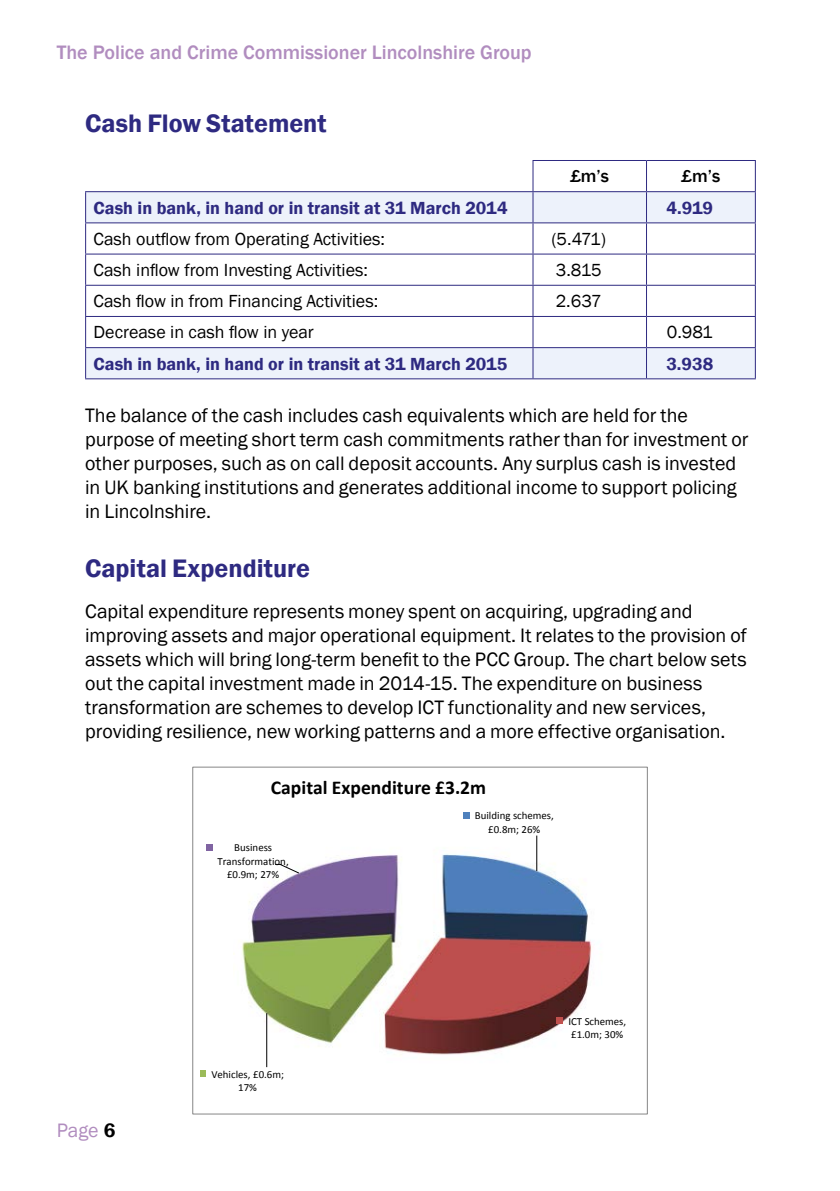
<style>
.page{position:relative;width:840px;height:1191px;background:#fff}
.page>*{position:absolute;margin:0;border:0;box-sizing:border-box;transform-origin:0 0}
.t1{font:600 26px "Franklin Gothic";color:#2e2a81}
.t2{font:20px/24px "Franklin Gothic";color:#000}
.t3{font:500 20px "Franklin Gothic";color:#b18dbf}
.t4{font:20px "Franklin Gothic";color:#b18dbf}
.t5{font:700 19.6px "Calibri";color:#000}
.t6{font:18px "Franklin Gothic";color:#000}
.t7{font:600 18px "Franklin Gothic";color:#2e2a81}
.t8{font:500 18px "Franklin Gothic";color:#000}
.t9{font:10.8px/13.4px "Calibri";color:#000;text-align:center}
.s1{font-weight:600;color:#000}
</style>
<div class="page">
<svg style="left:86px;top:192px;width:668px;height:186px"></svg>
<hr style="left:532px;top:160px;width:114px;height:1px;background:#2e2a81">
<hr style="left:532px;top:161px;width:1px;height:30px;background:#2e2a81">
<hr style="left:646px;top:160px;width:109px;height:1px;background:#2e2a81">
<hr style="left:645px;top:161px;width:1px;height:30px;background:#2e2a81">
<hr style="left:754px;top:161px;width:1px;height:30px;background:#2e2a81">
<hr style="left:85px;top:191px;width:447px;height:1px;background:#2e2a81">
<hr style="left:85px;top:192px;width:1px;height:30px;background:#2e2a81">
<hr style="left:532px;top:191px;width:114px;height:1px;background:#2e2a81">
<hr style="left:532px;top:192px;width:1px;height:30px;background:#2e2a81">
<hr style="left:646px;top:191px;width:109px;height:1px;background:#2e2a81">
<hr style="left:645px;top:192px;width:1px;height:30px;background:#2e2a81">
<hr style="left:754px;top:192px;width:1px;height:30px;background:#2e2a81">
<hr style="left:85px;top:222px;width:447px;height:1px;background:#2e2a81">
<hr style="left:85px;top:223px;width:1px;height:30px;background:#2e2a81">
<hr style="left:532px;top:222px;width:114px;height:1px;background:#2e2a81">
<hr style="left:532px;top:223px;width:1px;height:30px;background:#2e2a81">
<hr style="left:646px;top:222px;width:109px;height:1px;background:#2e2a81">
<hr style="left:645px;top:223px;width:1px;height:30px;background:#2e2a81">
<hr style="left:754px;top:223px;width:1px;height:30px;background:#2e2a81">
<hr style="left:85px;top:253px;width:447px;height:1px;background:#2e2a81">
<hr style="left:85px;top:254px;width:1px;height:31px;background:#2e2a81">
<hr style="left:532px;top:253px;width:114px;height:1px;background:#2e2a81">
<hr style="left:532px;top:254px;width:1px;height:31px;background:#2e2a81">
<hr style="left:646px;top:253px;width:109px;height:1px;background:#2e2a81">
<hr style="left:645px;top:254px;width:1px;height:31px;background:#2e2a81">
<hr style="left:754px;top:254px;width:1px;height:31px;background:#2e2a81">
<hr style="left:85px;top:285px;width:447px;height:1px;background:#2e2a81">
<hr style="left:85px;top:286px;width:1px;height:30px;background:#2e2a81">
<hr style="left:532px;top:285px;width:114px;height:1px;background:#2e2a81">
<hr style="left:532px;top:286px;width:1px;height:30px;background:#2e2a81">
<hr style="left:646px;top:285px;width:109px;height:1px;background:#2e2a81">
<hr style="left:645px;top:286px;width:1px;height:30px;background:#2e2a81">
<hr style="left:754px;top:286px;width:1px;height:30px;background:#2e2a81">
<hr style="left:85px;top:316px;width:447px;height:1px;background:#2e2a81">
<hr style="left:85px;top:317px;width:1px;height:30px;background:#2e2a81">
<hr style="left:532px;top:316px;width:114px;height:1px;background:#2e2a81">
<hr style="left:532px;top:317px;width:1px;height:30px;background:#2e2a81">
<hr style="left:646px;top:316px;width:109px;height:1px;background:#2e2a81">
<hr style="left:645px;top:317px;width:1px;height:30px;background:#2e2a81">
<hr style="left:754px;top:317px;width:1px;height:30px;background:#2e2a81">
<hr style="left:85px;top:347px;width:447px;height:1px;background:#2e2a81">
<hr style="left:85px;top:348px;width:1px;height:30px;background:#2e2a81">
<hr style="left:532px;top:347px;width:114px;height:1px;background:#2e2a81">
<hr style="left:532px;top:348px;width:1px;height:30px;background:#2e2a81">
<hr style="left:646px;top:347px;width:109px;height:1px;background:#2e2a81">
<hr style="left:645px;top:348px;width:1px;height:30px;background:#2e2a81">
<hr style="left:754px;top:348px;width:1px;height:30px;background:#2e2a81">
<hr style="left:85px;top:378px;width:447px;height:1px;background:#2e2a81">
<hr style="left:532px;top:378px;width:114px;height:1px;background:#2e2a81">
<hr style="left:646px;top:378px;width:109px;height:1px;background:#2e2a81">
<img style="left:233px;top:835px;width:359px;height:202px">
<svg style="left:266px;top:835px;width:271px;height:233px"></svg>
<svg style="left:463px;top:812px;width:6px;height:6px"></svg>
<svg style="left:556px;top:1017px;width:6px;height:6px"></svg>
<svg style="left:200px;top:1070px;width:6px;height:6px"></svg>
<svg style="left:206px;top:844px;width:6px;height:6px"></svg>
<div style="left:192px;top:766px;width:455px;height:348px;border:1px solid #868686"></div>
<p class="t3" style="left:57px;top:40px;width:476px">The Police and Crime Commissioner Lincolnshire Group</p>
<h1 class="t1" style="left:85px;top:107px;width:243px">Cash Flow Statement</h1>
<p class="t8" style="left:570px;top:165px;width:40px">£m’s</p>
<p class="t8" style="left:681px;top:165px;width:40px">£m’s</p>
<p class="t7" style="left:94px;top:196px;width:415px">Cash in bank, in hand or in transit at 31 March 2014</p>
<p class="t7" style="left:666px;top:196px;width:48px">4.919</p>
<p class="t6" style="left:94px;top:228px;width:293px">Cash outflow from Operating Activities:</p>
<p class="t6" style="left:551px;top:228px;width:56px">(5.471)</p>
<p class="t6" style="left:94px;top:259px;width:275px">Cash inflow from Investing Activities:</p>
<p class="t6" style="left:555px;top:259px;width:47px">3.815</p>
<p class="t6" style="left:94px;top:290px;width:286px">Cash flow in from Financing Activities:</p>
<p class="t6" style="left:555px;top:290px;width:47px">2.637</p>
<p class="t6" style="left:94px;top:321px;width:221px">Decrease in cash flow in year</p>
<p class="t6" style="left:666px;top:321px;width:48px">0.981</p>
<p class="t7" style="left:94px;top:352px;width:415px">Cash in bank, in hand or in transit at 31 March 2015</p>
<p class="t7" style="left:666px;top:352px;width:48px">3.938</p>
<p class="t2" style="left:85px;top:403px;width:664px">The balance of the cash includes cash equivalents which are held for the purpose of meeting short term cash commitments rather than for investment or other purposes, such as on call deposit accounts. Any surplus cash is invested in UK banking institutions and generates additional income to support policing in Lincolnshire.</p>
<h1 class="t1" style="left:85px;top:552px;width:226px">Capital Expenditure</h1>
<p class="t2" style="left:85px;top:600px;width:663px">Capital expenditure represents money spent on acquiring, upgrading and improving assets and major operational equipment. It relates to the provision of assets which will bring long-term benefit to the PCC Group. The chart below sets out the capital investment made in 2014-15. The expenditure on business transformation are schemes to develop ICT functionality and new services, providing resilience, new working patterns and a more effective organisation.</p>
<p class="t5" style="left:271px;top:775px;width:216px">Capital Expenditure £3.2m</p>
<p class="t4" style="left:57px;top:1117px;width:60px">Page <span class="s1">6</span></p>
<p class="t9" style="left:217px;top:841px;width:73px">Business<br>Transformation, £0.9m; 27%</p>
<p class="t9" style="left:211px;top:1067px;width:74px">Vehicles, £0.6m;<br>17%</p>
<p class="t9" style="left:474px;top:809px;width:80px">Building schemes, £0.8m; 26%</p>
<p class="t9" style="left:568px;top:1014px;width:59px;text-align:left">ICT Schemes, £1.0m; 30%</p>
</div>
